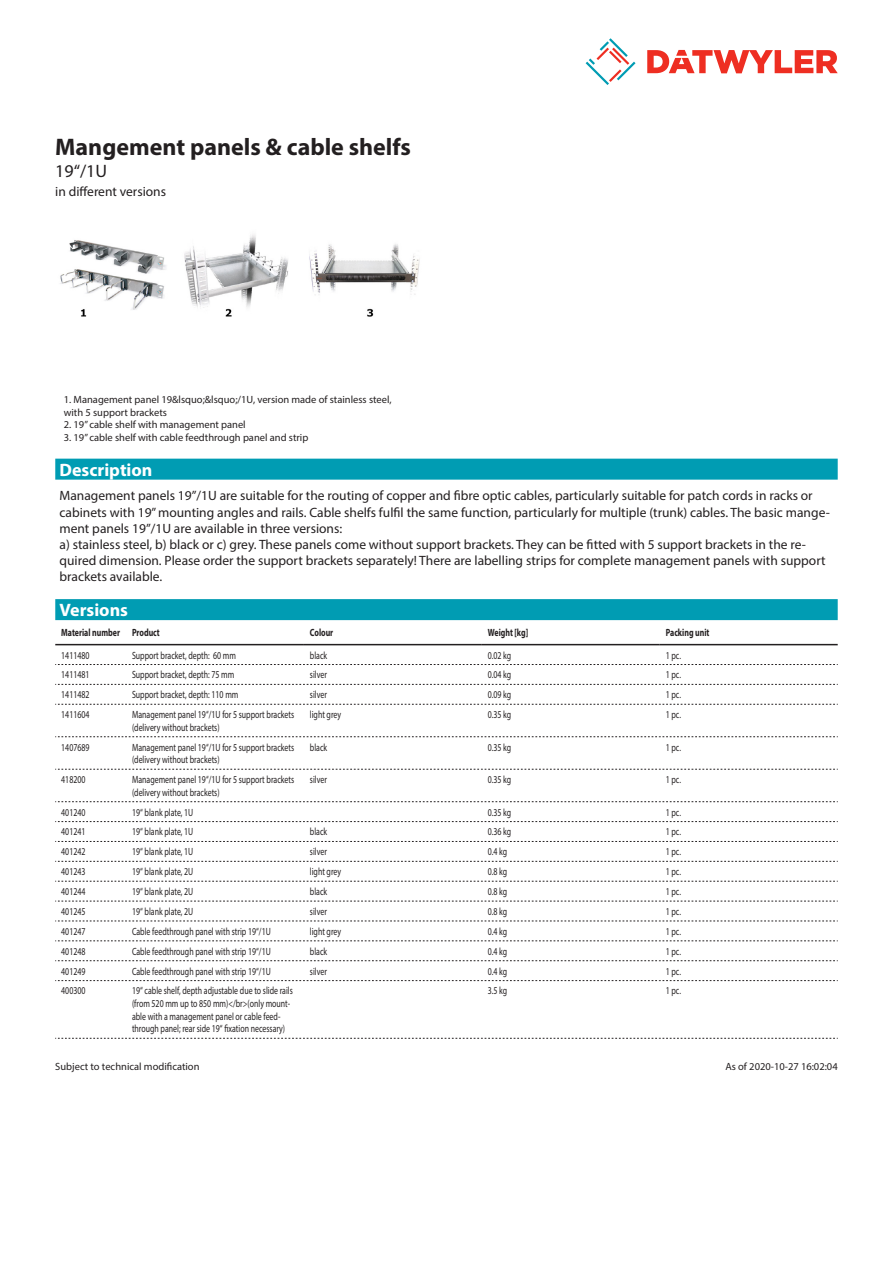
<style>
.page{position:relative;width:893px;height:1263px;background:#fff}
.page>*{position:absolute;margin:0;border:0;box-sizing:border-box;transform-origin:0 0}
.Product_Head{font:700 24px "Myriad Pro";color:#231f20}
.Standard_Head_Proper{font:700 18px "Myriad Pro";color:#fff}
.SubHead{font:18px "Myriad Pro";color:#231f20}
.Standard_text{font:13.5px/16.2px "Myriad Pro";color:#231f20}
.myriadlight{font:10.5px/12.6px "Myriad Pro";color:#231f20;scale:.75 1}
.imagetext{font:10.5px/12.6px "Myriad Pro";color:#231f20}
.Footnote{font:10.5px "Myriad Pro";color:#231f20}
.myriadbold{font:700 10.5px "Myriad Pro";color:#231f20;scale:.75 1}
</style>
<div class="page">
<svg style="left:586px;top:38px;width:49px;height:47px"></svg>
<svg style="left:647px;top:50px;width:191px;height:23px"></svg>
<img style="left:60px;top:234px;width:360px;height:83px">
<div style="left:55px;top:599px;width:783px;height:21px;background:#009cb3"></div>
<hr style="left:55px;top:644px;width:71px;height:1px;background:#231f20">
<hr style="left:126px;top:644px;width:178px;height:1px;background:#231f20">
<hr style="left:304px;top:644px;width:178px;height:1px;background:#231f20">
<hr style="left:482px;top:644px;width:178px;height:1px;background:#231f20">
<hr style="left:660px;top:644px;width:178px;height:1px;background:#231f20">
<svg style="left:55px;top:664px;width:783px;height:1px"></svg>
<svg style="left:55px;top:684px;width:783px;height:1px"></svg>
<svg style="left:55px;top:704px;width:783px;height:1px"></svg>
<svg style="left:55px;top:736px;width:783px;height:1px"></svg>
<svg style="left:55px;top:769px;width:783px;height:1px"></svg>
<svg style="left:55px;top:801px;width:783px;height:1px"></svg>
<svg style="left:55px;top:821px;width:783px;height:1px"></svg>
<svg style="left:55px;top:841px;width:783px;height:1px"></svg>
<svg style="left:55px;top:861px;width:783px;height:1px"></svg>
<svg style="left:55px;top:881px;width:783px;height:1px"></svg>
<svg style="left:55px;top:901px;width:783px;height:1px"></svg>
<svg style="left:55px;top:921px;width:783px;height:1px"></svg>
<svg style="left:55px;top:940px;width:783px;height:1px"></svg>
<svg style="left:55px;top:960px;width:783px;height:1px"></svg>
<svg style="left:55px;top:980px;width:783px;height:1px"></svg>
<svg style="left:55px;top:1038px;width:783px;height:1px"></svg>
<div style="left:55px;top:459px;width:783px;height:21px;background:#009cb3"></div>
<p class="Product_Head" style="left:55px;top:131px;width:357px">Mangement panels &amp; cable shelfs</p>
<p class="SubHead" style="left:55px;top:160px;width:53px">19“/1U</p>
<p class="Standard_text" style="left:55px;top:183px;width:112px">in different versions</p>
<p class="imagetext" style="left:64px;top:393px;width:329px">1. Management panel 19&amp;lsquo;&amp;lsquo;/1U, version made of stainless steel, with 5 support brackets</p>
<p class="imagetext" style="left:64px;top:418px;width:183px">2. 19” cable shelf with management panel</p>
<p class="imagetext" style="left:64px;top:431px;width:246px">3. 19” cable shelf with cable feedthrough panel and strip</p>
<p class="Standard_Head_Proper" style="left:60px;top:458px;width:94px">Description</p>
<p class="Standard_text" style="left:60px;top:487px;width:772px">Management panels 19”/1U are suitable for the routing of copper and fibre optic cables, particularly suitable for patch cords in racks or cabinets with 19” mounting angles and rails. Cable shelfs fulfil the same function, particularly for multiple (trunk) cables. The basic mange&shy;ment panels 19”/1U are available in three versions:<br>a) stainless steel, b) black or c) grey. These panels come without support brackets. They can be fitted with 5 support brackets in the re&shy;quired dimension. Please order the support brackets separately! There are labelling strips for complete management panels with support brackets available.</p>
<p class="Standard_Head_Proper" style="left:60px;top:598px;width:70px">Versions</p>
<p class="myriadbold" style="left:61px;top:626px;width:80px">Material number</p>
<p class="myriadbold" style="left:132px;top:626px;width:39px">Product</p>
<p class="myriadbold" style="left:310px;top:626px;width:33px">Colour</p>
<p class="myriadbold" style="left:488px;top:626px;width:55px">Weight [kg]</p>
<p class="myriadbold" style="left:666px;top:626px;width:60px">Packing unit</p>
<p class="myriadlight" style="left:61px;top:648px;width:39px">1411480</p>
<p class="myriadlight" style="left:132px;top:648px;width:140px">Support bracket, depth: 60 mm</p>
<p class="myriadlight" style="left:310px;top:648px;width:25px">black</p>
<p class="myriadlight" style="left:488px;top:648px;width:33px">0.02 kg</p>
<p class="myriadlight" style="left:666px;top:648px;width:22px">1 pc.</p>
<p class="myriadlight" style="left:61px;top:668px;width:39px">1411481</p>
<p class="myriadlight" style="left:132px;top:668px;width:138px">Support bracket, depth: 75 mm</p>
<p class="myriadlight" style="left:310px;top:668px;width:24px">silver</p>
<p class="myriadlight" style="left:488px;top:668px;width:33px">0.04 kg</p>
<p class="myriadlight" style="left:666px;top:668px;width:22px">1 pc.</p>
<p class="myriadlight" style="left:61px;top:688px;width:39px">1411482</p>
<p class="myriadlight" style="left:132px;top:688px;width:143px">Support bracket, depth: 110 mm</p>
<p class="myriadlight" style="left:310px;top:688px;width:24px">silver</p>
<p class="myriadlight" style="left:488px;top:688px;width:33px">0.09 kg</p>
<p class="myriadlight" style="left:666px;top:688px;width:22px">1 pc.</p>
<p class="myriadlight" style="left:61px;top:708px;width:39px">1411604</p>
<p class="myriadlight" style="left:132px;top:708px;width:218px">Management panel 19‘‘/1U for 5 support brackets (delivery without brackets)</p>
<p class="myriadlight" style="left:310px;top:708px;width:43px">light grey</p>
<p class="myriadlight" style="left:488px;top:708px;width:33px">0.35 kg</p>
<p class="myriadlight" style="left:666px;top:708px;width:22px">1 pc.</p>
<p class="myriadlight" style="left:61px;top:741px;width:39px">1407689</p>
<p class="myriadlight" style="left:132px;top:741px;width:218px">Management panel 19‘‘/1U for 5 support brackets (delivery without brackets)</p>
<p class="myriadlight" style="left:310px;top:741px;width:25px">black</p>
<p class="myriadlight" style="left:488px;top:741px;width:33px">0.35 kg</p>
<p class="myriadlight" style="left:666px;top:741px;width:22px">1 pc.</p>
<p class="myriadlight" style="left:61px;top:773px;width:34px">418200</p>
<p class="myriadlight" style="left:132px;top:773px;width:218px">Management panel 19‘‘/1U for 5 support brackets (delivery without brackets)</p>
<p class="myriadlight" style="left:310px;top:773px;width:24px">silver</p>
<p class="myriadlight" style="left:488px;top:773px;width:33px">0.35 kg</p>
<p class="myriadlight" style="left:666px;top:773px;width:22px">1 pc.</p>
<p class="myriadlight" style="left:61px;top:805px;width:34px">401240</p>
<p class="myriadlight" style="left:132px;top:805px;width:83px">19“ blank plate, 1U</p>
<p class="myriadlight" style="left:488px;top:805px;width:33px">0.35 kg</p>
<p class="myriadlight" style="left:666px;top:805px;width:22px">1 pc.</p>
<p class="myriadlight" style="left:61px;top:825px;width:34px">401241</p>
<p class="myriadlight" style="left:132px;top:825px;width:83px">19“ blank plate, 1U</p>
<p class="myriadlight" style="left:310px;top:825px;width:25px">black</p>
<p class="myriadlight" style="left:488px;top:825px;width:33px">0.36 kg</p>
<p class="myriadlight" style="left:666px;top:825px;width:22px">1 pc.</p>
<p class="myriadlight" style="left:61px;top:845px;width:34px">401242</p>
<p class="myriadlight" style="left:132px;top:845px;width:83px">19“ blank plate, 1U</p>
<p class="myriadlight" style="left:310px;top:845px;width:24px">silver</p>
<p class="myriadlight" style="left:488px;top:845px;width:27px">0.4 kg</p>
<p class="myriadlight" style="left:666px;top:845px;width:22px">1 pc.</p>
<p class="myriadlight" style="left:61px;top:865px;width:34px">401243</p>
<p class="myriadlight" style="left:132px;top:865px;width:83px">19“ blank plate, 2U</p>
<p class="myriadlight" style="left:310px;top:865px;width:43px">light grey</p>
<p class="myriadlight" style="left:488px;top:865px;width:27px">0.8 kg</p>
<p class="myriadlight" style="left:666px;top:865px;width:22px">1 pc.</p>
<p class="myriadlight" style="left:61px;top:885px;width:34px">401244</p>
<p class="myriadlight" style="left:132px;top:885px;width:83px">19“ blank plate, 2U</p>
<p class="myriadlight" style="left:310px;top:885px;width:25px">black</p>
<p class="myriadlight" style="left:488px;top:885px;width:27px">0.8 kg</p>
<p class="myriadlight" style="left:666px;top:885px;width:22px">1 pc.</p>
<p class="myriadlight" style="left:61px;top:905px;width:34px">401245</p>
<p class="myriadlight" style="left:132px;top:905px;width:83px">19“ blank plate, 2U</p>
<p class="myriadlight" style="left:310px;top:905px;width:24px">silver</p>
<p class="myriadlight" style="left:488px;top:905px;width:27px">0.8 kg</p>
<p class="myriadlight" style="left:666px;top:905px;width:22px">1 pc.</p>
<p class="myriadlight" style="left:61px;top:925px;width:34px">401247</p>
<p class="myriadlight" style="left:132px;top:925px;width:187px">Cable feedthrough panel with strip 19“/1U</p>
<p class="myriadlight" style="left:310px;top:925px;width:43px">light grey</p>
<p class="myriadlight" style="left:488px;top:925px;width:27px">0.4 kg</p>
<p class="myriadlight" style="left:666px;top:925px;width:22px">1 pc.</p>
<p class="myriadlight" style="left:61px;top:945px;width:34px">401248</p>
<p class="myriadlight" style="left:132px;top:945px;width:187px">Cable feedthrough panel with strip 19“/1U</p>
<p class="myriadlight" style="left:310px;top:945px;width:25px">black</p>
<p class="myriadlight" style="left:488px;top:945px;width:27px">0.4 kg</p>
<p class="myriadlight" style="left:666px;top:945px;width:22px">1 pc.</p>
<p class="myriadlight" style="left:61px;top:964px;width:34px">401249</p>
<p class="myriadlight" style="left:132px;top:964px;width:187px">Cable feedthrough panel with strip 19“/1U</p>
<p class="myriadlight" style="left:310px;top:964px;width:24px">silver</p>
<p class="myriadlight" style="left:488px;top:964px;width:27px">0.4 kg</p>
<p class="myriadlight" style="left:666px;top:964px;width:22px">1 pc.</p>
<p class="myriadlight" style="left:61px;top:984px;width:34px">400300</p>
<p class="myriadlight" style="left:132px;top:984px;width:216px">19“ cable shelf, depth adjustable due to slide rails (from 520 mm up to 850 mm)&lt;/br&gt;(only mount&shy;able with a management panel or cable feed&shy;through panel; rear side 19“ fixation necessary)</p>
<p class="myriadlight" style="left:488px;top:984px;width:27px">3.5 kg</p>
<p class="myriadlight" style="left:666px;top:984px;width:22px">1 pc.</p>
<p class="Footnote" style="left:55px;top:1060px;width:146px">Subject to technical modification</p>
<p class="Footnote" style="left:725px;top:1060px;width:114px">As of 2020-10-27 16:02:04</p>
</div>
